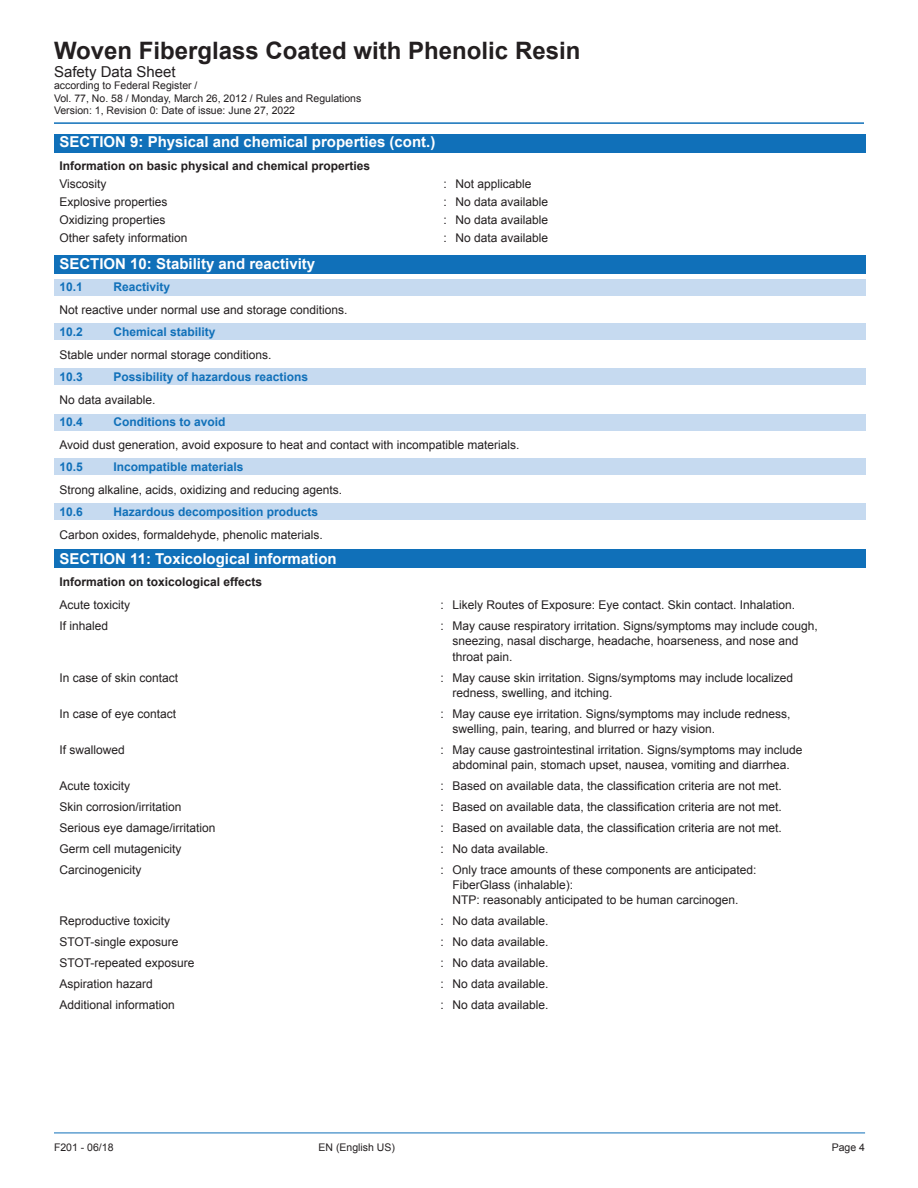
<style>
.page{position:relative;width:918px;height:1188px;background:#fff}
.page>*{position:absolute;margin:0;border:0;box-sizing:border-box;transform-origin:0 0}
.t1{font:700 24px "Arial";color:#231f20}
.t2{font:700 15px "Arial";color:#fff}
.t3{font:15px "Arial";color:#231f20}
.t4{font:12px/15px "Arial";color:#231f20}
.t5{font:700 12px "Arial";color:#1070b9}
.t6{font:700 12px "Arial";color:#231f20}
.t7{font:10.5px/12.6px "Arial";color:#231f20}
</style>
<div class="page">
<hr style="left:54px;top:1133px;width:811px;height:1px;background:#1070b9">
<div style="left:54px;top:134px;width:811px;height:18px;background:#1070b9"></div>
<div style="left:54px;top:255px;width:811px;height:19px;background:#1070b9"></div>
<div style="left:54px;top:279px;width:811px;height:17px;background:#c6daf0"></div>
<div style="left:54px;top:323px;width:811px;height:17px;background:#c6daf0"></div>
<div style="left:54px;top:368px;width:811px;height:17px;background:#c6daf0"></div>
<div style="left:54px;top:414px;width:811px;height:16px;background:#c6daf0"></div>
<div style="left:54px;top:458px;width:811px;height:17px;background:#c6daf0"></div>
<div style="left:54px;top:503px;width:811px;height:17px;background:#c6daf0"></div>
<hr style="left:54px;top:122px;width:810px;height:2px;background:#1070b9">
<div style="left:54px;top:549px;width:811px;height:19px;background:#1070b9"></div>
<h1 class="t1" style="left:54px;top:41px;width:528px">Woven Fiberglass Coated with Phenolic Resin</h1>
<p class="t3" style="left:54px;top:66px;width:123px">Safety Data Sheet</p>
<p class="t7" style="left:54px;top:80px;width:309px">according to Federal Register /<br>Vol. 77, No. 58 / Monday, March 26, 2012 / Rules and Regulations<br>Version: 1, Revision 0: Date of issue: June 27, 2022</p>
<p class="t2" style="left:59px;top:136px;width:377px">SECTION 9: Physical and chemical properties (cont.)</p>
<p class="t6" style="left:59px;top:161px;width:312px">Information on basic physical and chemical properties</p>
<p class="t4" style="left:59px;top:176px;width:49px">Viscosity</p>
<p class="t4" style="left:443px;top:176px;width:90px">: Not applicable</p>
<p class="t4" style="left:59px;top:194px;width:110px">Explosive properties</p>
<p class="t4" style="left:443px;top:194px;width:106px">: No data available</p>
<p class="t4" style="left:59px;top:212px;width:108px">Oxidizing properties</p>
<p class="t4" style="left:443px;top:212px;width:106px">: No data available</p>
<p class="t4" style="left:59px;top:231px;width:130px">Other safety information</p>
<p class="t4" style="left:443px;top:231px;width:106px">: No data available</p>
<p class="t2" style="left:59px;top:258px;width:257px">SECTION 10: Stability and reactivity</p>
<p class="t5" style="left:59px;top:282px;width:25px">10.1</p>
<p class="t5" style="left:113px;top:282px;width:58px">Reactivity</p>
<p class="t4" style="left:59px;top:303px;width:290px">Not reactive under normal use and storage conditions.</p>
<p class="t5" style="left:59px;top:327px;width:25px">10.2</p>
<p class="t5" style="left:113px;top:327px;width:104px">Chemical stability</p>
<p class="t4" style="left:59px;top:348px;width:214px">Stable under normal storage conditions.</p>
<p class="t5" style="left:59px;top:372px;width:25px">10.3</p>
<p class="t5" style="left:113px;top:372px;width:196px">Possibility of hazardous reactions</p>
<p class="t4" style="left:59px;top:393px;width:98px">No data available.</p>
<p class="t5" style="left:59px;top:417px;width:25px">10.4</p>
<p class="t5" style="left:113px;top:417px;width:114px">Conditions to avoid</p>
<p class="t4" style="left:59px;top:437px;width:462px">Avoid dust generation, avoid exposure to heat and contact with incompatible materials.</p>
<p class="t5" style="left:59px;top:462px;width:25px">10.5</p>
<p class="t5" style="left:113px;top:462px;width:132px">Incompatible materials</p>
<p class="t4" style="left:59px;top:482px;width:284px">Strong alkaline, acids, oxidizing and reducing agents.</p>
<p class="t5" style="left:59px;top:507px;width:25px">10.6</p>
<p class="t5" style="left:113px;top:507px;width:206px">Hazardous decomposition products</p>
<p class="t4" style="left:59px;top:527px;width:265px">Carbon oxides, formaldehyde, phenolic materials.</p>
<p class="t2" style="left:59px;top:548px;width:279px">SECTION 11: Toxicological information</p>
<p class="t6" style="left:59px;top:574px;width:204px">Information on toxicological effects</p>
<p class="t4" style="left:59px;top:597px;width:72px">Acute toxicity</p>
<p class="t4" style="left:440px;top:597px;width:356px">: Likely Routes of Exposure: Eye contact. Skin contact. Inhalation.</p>
<p class="t4" style="left:59px;top:618px;width:50px">If inhaled</p>
<p class="t4" style="left:452px;top:618px;width:367px;text-indent:-12px">: May cause respiratory irritation. Signs/symptoms may include cough, sneezing, nasal discharge, headache, hoarseness, and nose and</p>
<p class="t4" style="left:452px;top:649px;width:62px">throat pain.</p>
<p class="t4" style="left:59px;top:670px;width:120px">In case of skin contact</p>
<p class="t4" style="left:452px;top:670px;width:342px;text-indent:-12px">: May cause skin irritation. Signs/symptoms may include localized redness, swelling, and itching.</p>
<p class="t4" style="left:59px;top:706px;width:118px">In case of eye contact</p>
<p class="t4" style="left:452px;top:706px;width:340px;text-indent:-12px">: May cause eye irritation. Signs/symptoms may include redness, swelling, pain, tearing, and blurred or hazy vision.</p>
<p class="t4" style="left:59px;top:742px;width:67px">If swallowed</p>
<p class="t4" style="left:440px;top:742px;width:364px;text-align:center">: May cause gastrointestinal irritation. Signs/symptoms may include abdominal pain, stomach upset, nausea, vomiting and diarrhea.</p>
<p class="t4" style="left:59px;top:778px;width:72px">Acute toxicity</p>
<p class="t4" style="left:440px;top:778px;width:343px">: Based on available data, the classification criteria are not met.</p>
<p class="t4" style="left:59px;top:799px;width:124px">Skin corrosion/irritation</p>
<p class="t4" style="left:440px;top:799px;width:343px">: Based on available data, the classification criteria are not met.</p>
<p class="t4" style="left:59px;top:820px;width:158px">Serious eye damage/irritation</p>
<p class="t4" style="left:440px;top:820px;width:343px">: Based on available data, the classification criteria are not met.</p>
<p class="t4" style="left:59px;top:841px;width:124px">Germ cell mutagenicity</p>
<p class="t4" style="left:440px;top:841px;width:110px">: No data available.</p>
<p class="t4" style="left:59px;top:862px;width:84px">Carcinogenicity</p>
<p class="t4" style="left:452px;top:862px;width:306px;text-indent:-12px">: Only trace amounts of these components are anticipated:<br>FiberGlass (inhalable):<br>NTP: reasonably anticipated to be human carcinogen.</p>
<p class="t4" style="left:59px;top:913px;width:112px">Reproductive toxicity</p>
<p class="t4" style="left:440px;top:913px;width:110px">: No data available.</p>
<p class="t4" style="left:59px;top:934px;width:121px">STOT-single exposure</p>
<p class="t4" style="left:440px;top:934px;width:110px">: No data available.</p>
<p class="t4" style="left:59px;top:955px;width:137px">STOT-repeated exposure</p>
<p class="t4" style="left:440px;top:955px;width:110px">: No data available.</p>
<p class="t4" style="left:59px;top:976px;width:95px">Aspiration hazard</p>
<p class="t4" style="left:440px;top:976px;width:110px">: No data available.</p>
<p class="t4" style="left:59px;top:998px;width:117px">Additional information</p>
<p class="t4" style="left:440px;top:998px;width:110px">: No data available.</p>
<p class="t7" style="left:54px;top:1142px;width:61px">F201 - 06/18</p>
<p class="t7" style="left:319px;top:1141px;width:78px">EN (English US)</p>
<p class="t7" style="left:832px;top:1142px;width:35px">Page 4</p>
</div>
